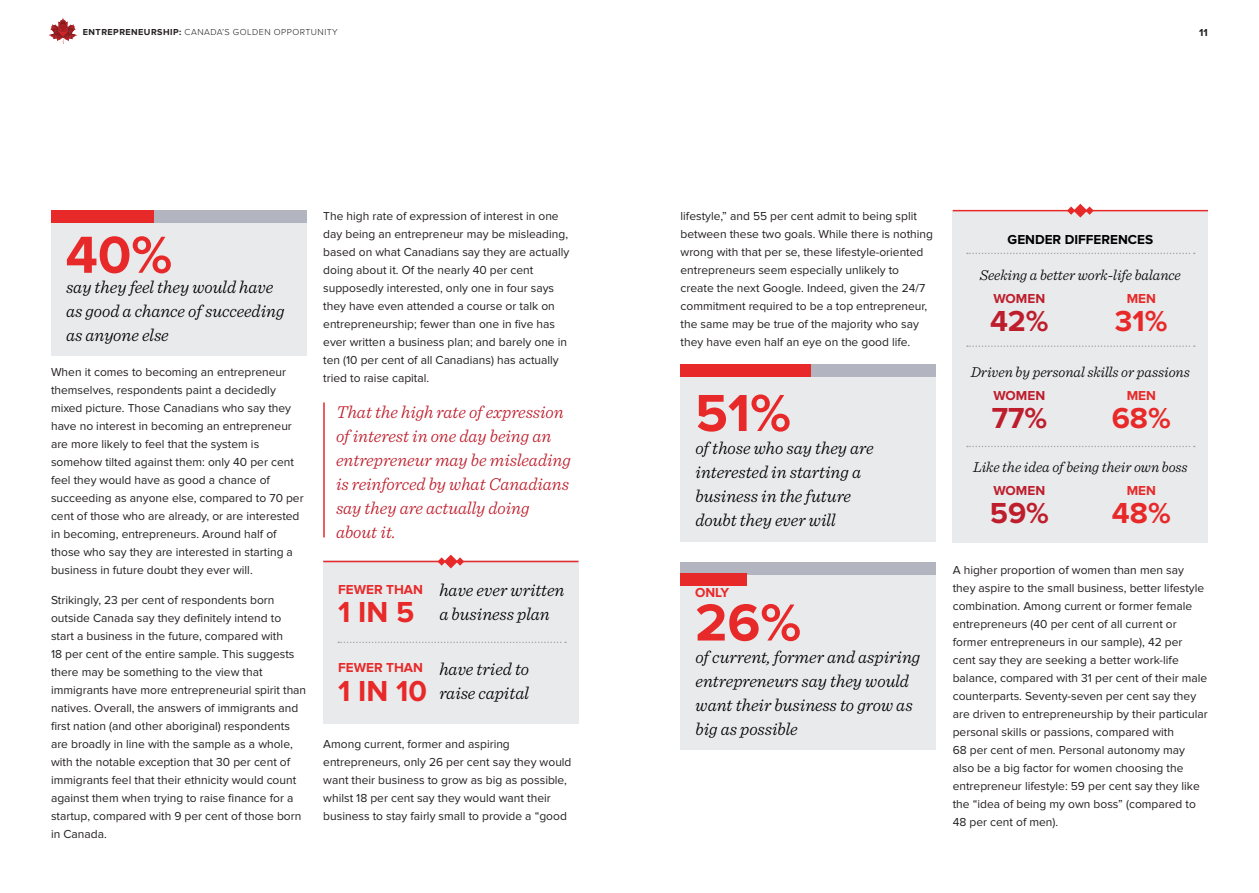
<style>
.page{position:relative;width:1259px;height:893px;background:#fff}
.page>*{position:absolute;margin:0;border:0;box-sizing:border-box;transform-origin:0 0}
.Intro_Text{font:700 54px "Proxima Nova";color:#e82929}
.Intro_Text-2{font:700 30px "Proxima Nova";color:#e82929}
.Intro_Text-3{font:700 30px "Proxima Nova";color:#be1d2c}
.Callout-sentinel{font:italic 300 18px/24px "Sentinel";color:#000001}
.Callout-sentinel-2{font:italic 300 18px/24px "Sentinel";color:#be1d2c}
.Callout-sentinel-3{font:italic 300 15px "Sentinel";color:#000001}
.Intro_Text-4{font:700 13.5px "Proxima Nova";color:#e82929}
.Intro_Text-5{font:700 13.5px "Proxima Nova";color:#000001}
.Intro_Text-6{font:700 13.5px "Proxima Nova";color:#be1d2c}
.Body_Copy{font:12px/18px "Proxima Nova";color:#231f20}
.t1{font:700 10.5px "Proxima Nova";color:#231f20}
.t2{font:300 9px "Proxima Nova";letter-spacing:.05em;color:#231f20}
.s1{font-weight:700}
</style>
<div class="page">
<svg style="left:48px;top:18px;width:29px;height:26px"></svg>
<div style="left:952px;top:210px;width:256px;height:332px;background:#e8eaec"></div>
<hr style="left:952px;top:210px;width:256px;height:1px;background:#e82929">
<svg style="left:1067px;top:204px;width:26px;height:14px"></svg>
<svg style="left:967px;top:253px;width:227px;height:1px"></svg>
<svg style="left:967px;top:345px;width:227px;height:2px"></svg>
<svg style="left:967px;top:446px;width:227px;height:1px"></svg>
<div style="left:680px;top:365px;width:255px;height:177px;background:#e8eaec"></div>
<div style="left:680px;top:364px;width:255px;height:13px;background:#b2b5bf"></div>
<div style="left:680px;top:364px;width:130px;height:13px;background:#e82929"></div>
<div style="left:51px;top:211px;width:255px;height:145px;background:#e8eaec"></div>
<div style="left:51px;top:210px;width:255px;height:13px;background:#b2b5bf"></div>
<div style="left:51px;top:210px;width:102px;height:13px;background:#e82929"></div>
<div style="left:680px;top:563px;width:255px;height:187px;background:#e8eaec"></div>
<div style="left:680px;top:562px;width:255px;height:13px;background:#b2b5bf"></div>
<div style="left:680px;top:573px;width:67px;height:13px;background:#e82929"></div>
<hr style="left:323px;top:402px;width:2px;height:135px;background:#e82929">
<div style="left:323px;top:561px;width:255px;height:163px;background:#e8eaec"></div>
<svg style="left:338px;top:642px;width:228px;height:1px"></svg>
<hr style="left:323px;top:561px;width:255px;height:1px;background:#e82929">
<svg style="left:437px;top:555px;width:27px;height:13px"></svg>
<p class="t2" style="left:83px;top:26px;width:256px"><span class="s1">ENTREPRENEURSHIP:</span> CANADA’S GOLDEN OPPORTUNITY</p>
<p class="Intro_Text" style="left:66px;top:224px;width:108px">40%</p>
<p class="Callout-sentinel" style="left:66px;top:274px;width:220px">say they feel they would have as good a chance of succeeding as anyone else</p>
<p class="Body_Copy" style="left:51px;top:363px;width:254px">When it comes to becoming an entrepreneur themselves, respondents paint a decidedly mixed picture. Those Canadians who say they have no interest in becoming an entrepreneur are more likely to feel that the system is somehow tilted against them: only 40 per cent feel they would have as good a chance of succeeding as anyone else, compared to 70 per cent of those who are already, or are interested in becoming, entrepreneurs. Around half of those who say they are interested in starting a business in future doubt they ever will.</p>
<p class="Body_Copy" style="left:51px;top:591px;width:257px">Strikingly, 23 per cent of respondents born outside Canada say they definitely intend to start a business in the future, compared with<br>18 per cent of the entire sample. This suggests there may be something to the view that immigrants have more entrepreneurial spirit than natives. Overall, the answers of immigrants and first nation (and other aboriginal) respondents are broadly in line with the sample as a whole, with the notable exception that 30 per cent of immigrants feel that their ethnicity would count against them when trying to raise finance for a startup, compared with 9 per cent of those born in Canada.</p>
<p class="Body_Copy" style="left:323px;top:207px;width:247px">The high rate of expression of interest in one day being an entrepreneur may be misleading, based on what Canadians say they are actually doing about it. Of the nearly 40 per cent supposedly interested, only one in four says they have even attended a course or talk on entrepreneurship; fewer than one in five has ever written a business plan; and barely one in ten (10 per cent of all Canadians) has actually tried to raise capital.</p>
<p class="Callout-sentinel-2" style="left:336px;top:399px;width:236px">That the high rate of expression of interest in one day being an entrepreneur may be misleading is reinforced by what Canadians say they are actually doing about it.</p>
<p class="Intro_Text-4" style="left:338px;top:581px;width:86px">FEWER THAN</p>
<p class="Intro_Text-2" style="left:338px;top:595px;width:78px">1 IN 5</p>
<p class="Intro_Text-4" style="left:338px;top:660px;width:86px">FEWER THAN</p>
<p class="Intro_Text-2" style="left:338px;top:674px;width:90px">1 IN 10</p>
<p class="Callout-sentinel" style="left:439px;top:576px;width:127px">have ever written a business plan</p>
<p class="Callout-sentinel" style="left:439px;top:655px;width:91px">have tried to raise capital</p>
<p class="Body_Copy" style="left:323px;top:735px;width:250px">Among current, former and aspiring entrepreneurs, only 26 per cent say they would want their business to grow as big as possible, whilst 18 per cent say they would want their business to stay fairly small to provide a “good</p>
<p class="t1" style="left:1199px;top:26px;width:10px">11</p>
<p class="Body_Copy" style="left:680px;top:207px;width:254px">lifestyle,” and 55 per cent admit to being split between these two goals. While there is nothing wrong with that per se, these lifestyle-oriented entrepreneurs seem especially unlikely to create the next Google. Indeed, given the 24/7 commitment required to be a top entrepreneur, the same may be true of the majority who say they have even half an eye on the good life.</p>
<p class="Intro_Text" style="left:695px;top:382px;width:97px">51%</p>
<p class="Callout-sentinel" style="left:695px;top:435px;width:180px">of those who say they are interested in starting a business in the future doubt they ever will</p>
<p class="Intro_Text-4" style="left:695px;top:585px;width:36px">ONLY</p>
<p class="Intro_Text" style="left:695px;top:591px;width:108px">26%</p>
<p class="Callout-sentinel" style="left:695px;top:644px;width:226px">of current, former and aspiring entrepreneurs say they would want their business to grow as big as possible</p>
<p class="Intro_Text-5" style="left:1007px;top:232px;width:147px">GENDER DIFFERENCES</p>
<p class="Callout-sentinel-3" style="left:979px;top:263px;width:203px">Seeking a better work-life balance</p>
<p class="Intro_Text-6" style="left:993px;top:291px;width:53px">WOMEN</p>
<p class="Intro_Text-3" style="left:990px;top:304px;width:60px">42%</p>
<p class="Intro_Text-4" style="left:1126px;top:291px;width:31px">MEN</p>
<p class="Intro_Text-2" style="left:1115px;top:304px;width:54px">31%</p>
<p class="Callout-sentinel-3" style="left:970px;top:360px;width:221px">Driven by personal skills or passions</p>
<p class="Intro_Text-6" style="left:993px;top:388px;width:53px">WOMEN</p>
<p class="Intro_Text-3" style="left:991px;top:401px;width:57px">77%</p>
<p class="Intro_Text-4" style="left:1126px;top:388px;width:31px">MEN</p>
<p class="Intro_Text-2" style="left:1111px;top:401px;width:61px">68%</p>
<p class="Callout-sentinel-3" style="left:973px;top:455px;width:216px">Like the idea of being their own boss</p>
<p class="Intro_Text-6" style="left:993px;top:483px;width:53px">WOMEN</p>
<p class="Intro_Text-3" style="left:989px;top:496px;width:61px">59%</p>
<p class="Intro_Text-4" style="left:1126px;top:483px;width:31px">MEN</p>
<p class="Intro_Text-2" style="left:1112px;top:496px;width:60px">48%</p>
<p class="Body_Copy" style="left:952px;top:561px;width:256px">A higher proportion of women than men say they aspire to the small business, better lifestyle combination. Among current or former female entrepreneurs (40 per cent of all current or former entrepreneurs in our sample), 42 per cent say they are seeking a better work-life balance, compared with 31 per cent of their male counterparts. Seventy-seven per cent say they are driven to entrepreneurship by their particular personal skills or passions, compared with<br>68 per cent of men. Personal autonomy may also be a big factor for women choosing the entrepreneur lifestyle: 59 per cent say they like the “idea of being my own boss” (compared to 48 per cent of men).</p>
</div>
